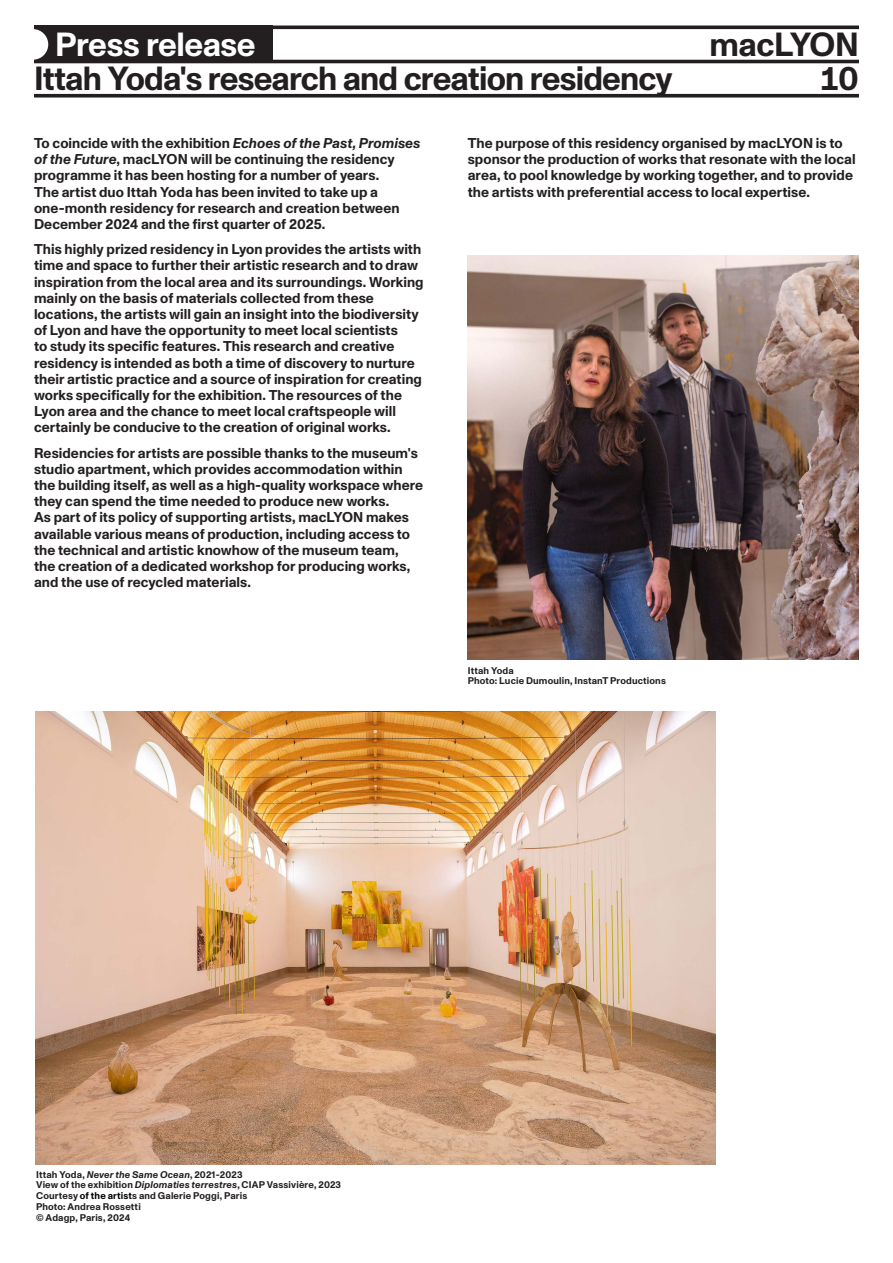
<style>
.page{position:relative;width:893px;height:1263px;background:#fff}
.page>*{position:absolute;margin:0;border:0;box-sizing:border-box;transform-origin:0 0}
.t1{font:700 33.45px "Monument Grotesk";letter-spacing:-.025em;color:#231f20}
.t2{font:700 33.45px "Monument Grotesk";letter-spacing:-.015em;color:#fff}
.TEXTE_FER_GAUCHE{font:700 14.25px/16.2px "Monument Grotesk";letter-spacing:.005em;color:#231f20}
.t3{font:700 9.75px "Monument Grotesk";letter-spacing:.015em;color:#231f20}
.s1{font-style:italic}
.s2{color:#000}
</style>
<div class="page">
<div style="left:34px;top:26px;width:238px;height:37px;background:#231f20"></div>
<hr style="left:34px;top:26px;width:825px;height:3px;background:#231f20">
<hr style="left:34px;top:60px;width:825px;height:3px;background:#231f20">
<svg style="left:34px;top:94px;width:825px;height:4px;background:#3d393a"></svg>
<svg style="left:34px;top:29px;width:14px;height:31px"></svg>
<img style="left:35px;top:711px;width:680px;height:454px">
<img style="left:468px;top:256px;width:391px;height:404px">
<p class="t2" style="left:55px;top:20px;width:202px">Press release</p>
<p class="t1" style="left:709px;top:20px;width:151px">macLYON</p>
<p class="t1" style="left:34px;top:54px;width:640px">Ittah Yoda's research and creation residency</p>
<p class="t1" style="left:819px;top:54px;width:41px">10</p>
<p class="TEXTE_FER_GAUCHE" style="left:34px;top:134px;width:388px">To coincide with the exhibition <span class="s1">Echoes of the Past, Promises of the Future</span>, macLYON will be continuing the residency programme it has been hosting for a number of years.<br>The artist duo Ittah Yoda has been invited to take up a one-month residency for research and creation between December 2024 and the first quarter of 2025.</p>
<p class="TEXTE_FER_GAUCHE" style="left:34px;top:240px;width:391px">This highly prized residency in Lyon provides the artists with time and space to further their artistic research and to draw inspiration from the local area and its surroundings. Working mainly on the basis of materials collected from these locations, the artists will gain an insight into the biodiversity of Lyon and have the opportunity to meet local scientists<br>to study its specific features. This research and creative residency is intended as both a time of discovery to nurture their artistic practice and a source of inspiration for creating works specifically for the exhibition. The resources of the Lyon area and the chance to meet local craftspeople will certainly be conducive to the creation of original works.</p>
<p class="TEXTE_FER_GAUCHE" style="left:34px;top:444px;width:391px">Residencies for artists are possible thanks to the museum's studio apartment, which provides accommodation within the building itself, as well as a high-quality workspace where they can spend the time needed to produce new works.</p>
<p class="TEXTE_FER_GAUCHE" style="left:34px;top:509px;width:378px;text-align:justify">As part of its policy of supporting artists, macLYON makes available various means of production, including access to the technical and artistic knowhow of the museum team,</p>
<p class="TEXTE_FER_GAUCHE" style="left:34px;top:557px;width:378px">the creation of a dedicated workshop for producing works, and the use of recycled materials.</p>
<p class="TEXTE_FER_GAUCHE" style="left:468px;top:134px;width:389px">The purpose of this residency organised by macLYON is to sponsor the production of works that resonate with the local area, to pool knowledge by working together, and to provide the artists with preferential access to local expertise.</p>
<p class="t3" style="left:468px;top:663px;width:48px">Ittah Yoda</p>
<p class="t3" style="left:468px;top:674px;width:200px">Photo: Lucie Dumoulin, InstanT Productions</p>
<p class="t3" style="left:36px;top:1167px;width:208px">Ittah Yoda, <span class="s1">Never the Same Ocean</span>, 2021-2023</p>
<p class="t3" style="left:36px;top:1178px;width:307px">View of the exhibition <span class="s1">Diplomaties terrestres</span>, CIAP Vassivière, 2023</p>
<p class="t3" style="left:36px;top:1189px;width:213px">Courtesy <span class="s2">of the artist</span>s and Galerie Poggi, Paris</p>
<p class="t3" style="left:36px;top:1199px;width:106px">Photo: Andrea Rossetti</p>
<p class="t3" style="left:36px;top:1210px;width:96px">© Adagp, Paris, 2024</p>
</div>
